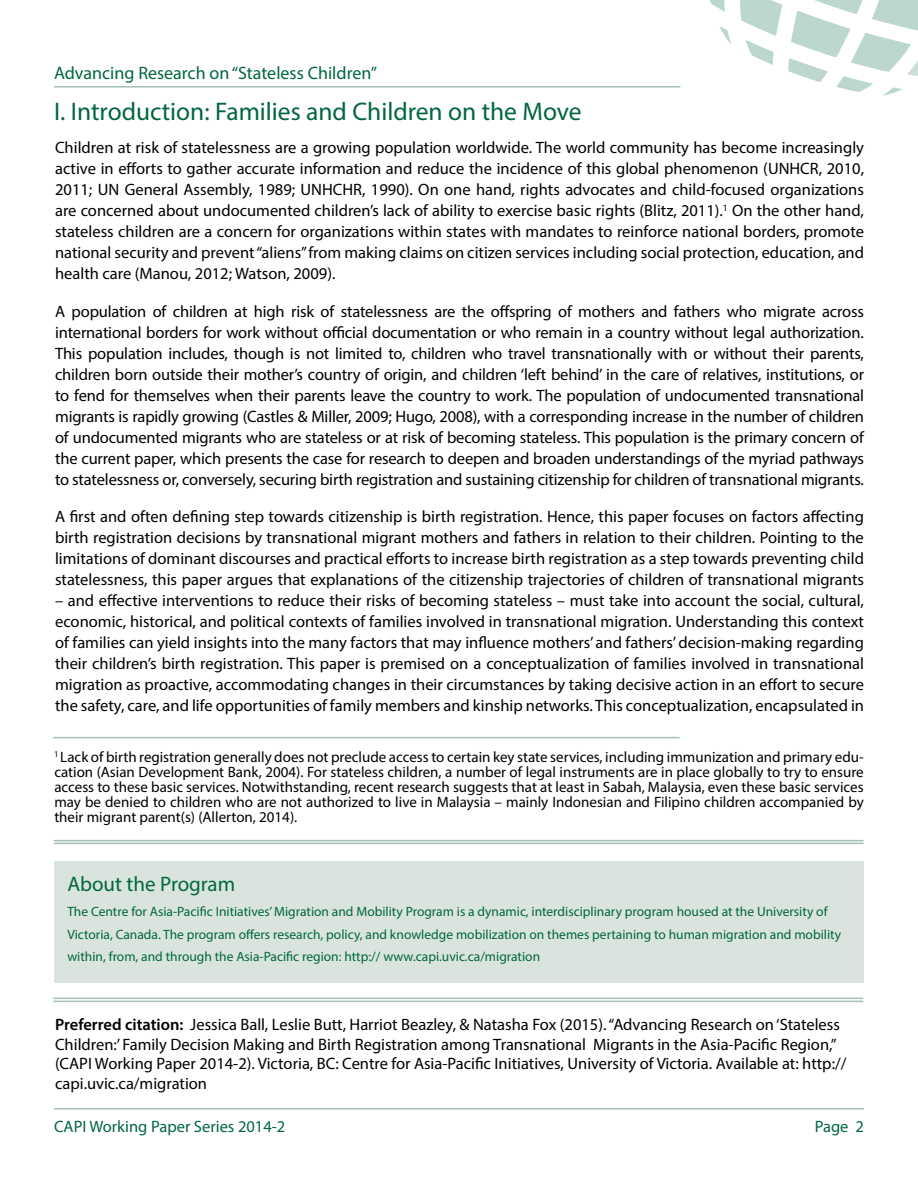
<style>
.page{position:relative;width:918px;height:1188px;background:#fff}
.page>*{position:absolute;margin:0;border:0;box-sizing:border-box;transform-origin:0 0}
.t1{font:25.5px "Myriad Pro";color:#00673e}
.t2{font:21px "Myriad Pro";color:#00673e}
.t3{font:18px "Myriad Pro";color:#00673e}
.t4{font:16.5px/21px "Myriad Pro";color:#000;text-align:justify}
.t5{font:16.5px "Myriad Pro";color:#00673e}
.t6{font:15px/15px "Myriad Pro";color:#000;text-align:justify}
.t7{font:13.5px/22.5px "Myriad Pro";color:#00673e}
.s1{font-weight:600}
</style>
<div class="page">
<hr style="left:54px;top:1108px;width:810px;height:2px;background:#a3c0b0">
<hr style="left:53px;top:998px;width:810px;height:1px;background:#a3c0b0">
<div style="left:54px;top:861px;width:810px;height:122px;background:#dae4de"></div>
<svg style="left:680px;top:0;width:238px;height:96px"></svg>
<hr style="left:54px;top:86px;width:626px;height:2px;background:#a3c0b0">
<hr style="left:54px;top:840px;width:810px;height:1px;background:#a3c0b0">
<hr style="left:53px;top:1001px;width:810px;height:1px;background:#a3c0b0">
<hr style="left:54px;top:843px;width:810px;height:1px;background:#a3c0b0">
<hr style="left:53px;top:737px;width:627px;height:1px;background:#a3c0b0">
<p class="t3" style="left:54px;top:62px;width:325px">Advancing Research on “Stateless Children”</p>
<h1 class="t1" style="left:54px;top:96px;width:529px">I. Introduction: Families and Children on the Move</h1>
<p class="t4" style="left:55px;top:137px;width:811px">Children at risk of statelessness are a growing population worldwide. The world community has become increasingly active in efforts to gather accurate information and reduce the incidence of this global phenomenon (UNHCR, 2010, 2011; UN General Assembly, 1989; UNHCHR, 1990). On one hand, rights advocates and child-focused organizations are concerned about undocumented children’s lack of ability to exercise basic rights (Blitz, 2011).<sup>1</sup> On the other hand, stateless children are a concern for organizations within states with mandates to reinforce national borders, promote national security and prevent “aliens” from making claims on citizen services including social protection, education, and health care (Manou, 2012; Watson, 2009).</p>
<p class="t4" style="left:55px;top:301px;width:811px">A population of children at high risk of statelessness are the offspring of mothers and fathers who migrate across international borders for work without official documentation or who remain in a country without legal authorization.<br>This population includes, though is not limited to, children who travel transnationally with or without their parents, children born outside their mother’s country of origin, and children ‘left behind’ in the care of relatives, institutions, or to fend for themselves when their parents leave the country to work. The population of undocumented transnational migrants is rapidly growing (Castles &amp; Miller, 2009; Hugo, 2008), with a corresponding increase in the number of children of undocumented migrants who are stateless or at risk of becoming stateless. This population is the primary concern of the current paper, which presents the case for research to deepen and broaden understandings of the myriad pathways to statelessness or, conversely, securing birth registration and sustaining citizenship for children of transnational migrants.</p>
<p class="t4" style="left:55px;top:506px;width:810px">A first and often defining step towards citizenship is birth registration. Hence, this paper focuses on factors affecting birth registration decisions by transnational migrant mothers and fathers in relation to their children. Pointing to the limitations of dominant discourses and practical efforts to increase birth registration as a step towards preventing child statelessness, this paper argues that explanations of the citizenship trajectories of children of transnational migrants</p>
<p class="t4" style="left:55px;top:590px;width:811px">– and effective interventions to reduce their risks of becoming stateless – must take into account the social, cultural, economic, historical, and political contexts of families involved in transnational migration. Understanding this context of families can yield insights into the many factors that may influence mothers’ and fathers’ decision-making regarding their children’s birth registration. This paper is premised on a conceptualization of families involved in transnational migration as proactive, accommodating changes in their circumstances by taking decisive action in an effort to secure the safety, care, and life opportunities of family members and kinship networks. This conceptualization, encapsulated in</p>
<p class="t6" style="left:54px;top:749px;width:811px"><sup>1</sup> Lack of birth registration generally does not preclude access to certain key state services, including immunization and primary edu&shy;cation (Asian Development Bank, 2004). For stateless children, a number of legal instruments are in place globally to try to ensure access to these basic services. Notwithstanding, recent research suggests that at least in Sabah, Malaysia, even these basic services may be denied to children who are not authorized to live in Malaysia – mainly Indonesian and Filipino children accompanied by their migrant parent(s) (Allerton, 2014).</p>
<p class="t2" style="left:67px;top:871px;width:169px">About the Program</p>
<p class="t7" style="left:67px;top:900px;width:775px">The Centre for Asia-Pacific Initiatives’ Migration and Mobility Program is a dynamic, interdisciplinary program housed at the University of<br>Victoria, Canada. The program offers research, policy, and knowledge mobilization on themes pertaining to human migration and mobility within, from, and through the Asia-Pacific region: http:// www.capi.uvic.ca/migration</p>
<p class="t4" style="left:55px;top:1014px;width:793px;line-height:19.6px;text-align:left"><span class="s1">Preferred citation:</span> Jessica Ball, Leslie Butt, Harriot Beazley, &amp; Natasha Fox (2015). “Advancing Research on ‘Stateless Children:’ Family Decision Making and Birth Registration among Transnational Migrants in the Asia-Pacific Region,” (CAPI Working Paper 2014-2). Victoria, BC: Centre for Asia-Pacific Initiatives, University of Victoria. Available at: http:// capi.uvic.ca/migration</p>
<p class="t5" style="left:54px;top:1116px;width:233px">CAPI Working Paper Series 2014-2</p>
<p class="t5" style="left:815px;top:1116px;width:51px">Page 2</p>
</div>
